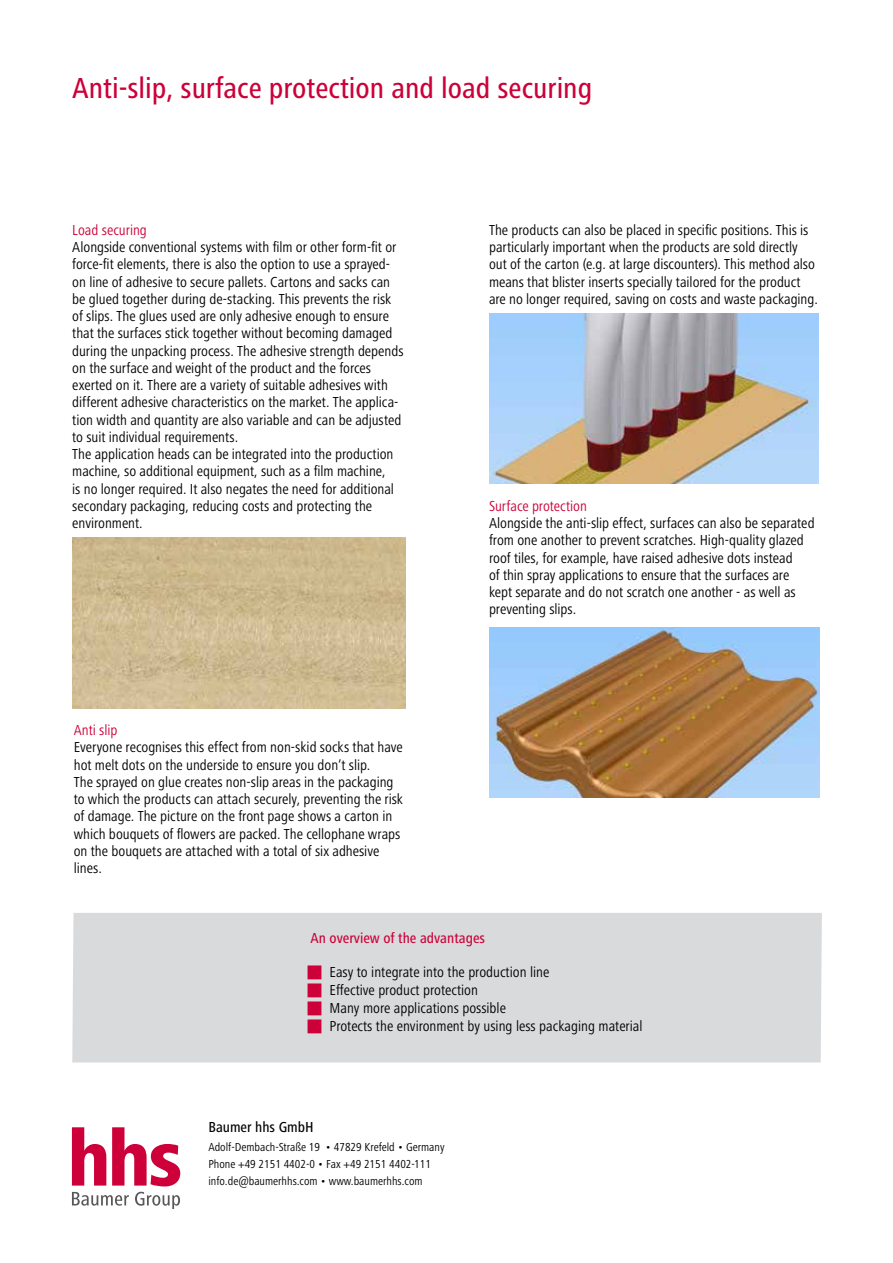
<style>
.page{position:relative;width:893px;height:1263px;background:#fff}
.page>*{position:absolute;margin:0;border:0;box-sizing:border-box;transform-origin:0 0}
.t1{font:500 condensed 30px "Frutiger Next Pro";color:#cd0039}
.t2{font:condensed 15px/17.2px "Frutiger Next Pro";color:#000}
.t3{font:condensed 15px "Frutiger Next Pro";letter-spacing:-.005em;color:#cd0039}
.t4{font:500 condensed 15px "Frutiger Next Pro";color:#cd0039}
.t5{font:500 condensed 15px "Frutiger Next Pro";color:#000}
.t6{font:condensed 12px/17.2px "Frutiger Next Pro";color:#000}
.s1{color:#cd0039}
</style>
<div class="page">
<div style="left:72px;top:913px;width:750px;height:149px;background:#d9dadb"></div>
<svg style="left:72px;top:1127px;width:108px;height:59px"></svg>
<svg style="left:72px;top:1192px;width:57px;height:14px"></svg>
<svg style="left:135px;top:1192px;width:45px;height:16px"></svg>
<img style="left:72px;top:538px;width:333px;height:170px">
<img style="left:489px;top:314px;width:329px;height:170px">
<img style="left:489px;top:627px;width:331px;height:170px">
<h1 class="t1" style="left:72px;top:71px;width:521px">Anti-slip, surface protection and load securing</h1>
<p class="t3" style="left:72px;top:221px;width:76px">Load securing</p>
<p class="t2" style="left:72px;top:238px;width:333px">Alongside conventional systems with film or other form-fit or force-fit elements, there is also the option to use a sprayed&shy;on line of adhesive to secure pallets. Cartons and sacks can be glued together during de-stacking. This prevents the risk of slips. The glues used are only adhesive enough to ensure that the surfaces stick together without becoming damaged during the unpacking process. The adhesive strength depends on the surface and weight of the product and the forces exerted on it. There are a variety of suitable adhesives with different adhesive characteristics on the market. The applica&shy;tion width and quantity are also variable and can be adjusted to suit individual requirements.<br>The application heads can be integrated into the production machine, so additional equipment, such as a film machine,<br>is no longer required. It also negates the need for additional secondary packaging, reducing costs and protecting the environment.</p>
<p class="t3" style="left:74px;top:721px;width:45px">Anti slip</p>
<p class="t2" style="left:74px;top:739px;width:331px">Everyone recognises this effect from non-skid socks that have hot melt dots on the underside to ensure you don‘t slip.<br>The sprayed on glue creates non-slip areas in the packaging to which the products can attach securely, preventing the risk of damage. The picture on the front page shows a carton in which bouquets of flowers are packed. The cellophane wraps on the bouquets are attached with a total of six adhesive lines.</p>
<p class="t2" style="left:489px;top:221px;width:330px">The products can also be placed in specific positions. This is particularly important when the products are sold directly out of the carton (e.g. at large discounters). This method also means that blister inserts specially tailored for the product are no longer required, saving on costs and waste packaging.</p>
<p class="t3" style="left:489px;top:497px;width:99px">Surface protection</p>
<p class="t2" style="left:489px;top:514px;width:327px">Alongside the anti-slip effect, surfaces can also be separated from one another to prevent scratches. High-quality glazed roof tiles, for example, have raised adhesive dots instead<br>of thin spray applications to ensure that the surfaces are kept separate and do not scratch one another - as well as preventing slips.</p>
<p class="t4" style="left:311px;top:929px;width:176px">An overview of the advantages</p>
<p class="t2" style="left:307px;top:963px;width:244px"><span class="s1">■</span> Easy to integrate into the production line</p>
<p class="t2" style="left:307px;top:981px;width:172px"><span class="s1">■</span> Effective product protection</p>
<p class="t2" style="left:307px;top:999px;width:200px"><span class="s1">■</span> Many more applications possible</p>
<p class="t2" style="left:307px;top:1017px;width:337px"><span class="s1">■</span> Protects the environment by using less packaging material</p>
<p class="t5" style="left:208px;top:1118px;width:107px">Baumer hhs GmbH</p>
<p class="t6" style="left:208px;top:1138px;width:238px">Adolf-Dembach-Straße 19 • 47829 Krefeld • Germany<br>Phone +49 2151 4402-0 • Fax +49 2151 4402-111 info.de@baumerhhs.com • www.baumerhhs.com</p>
</div>
